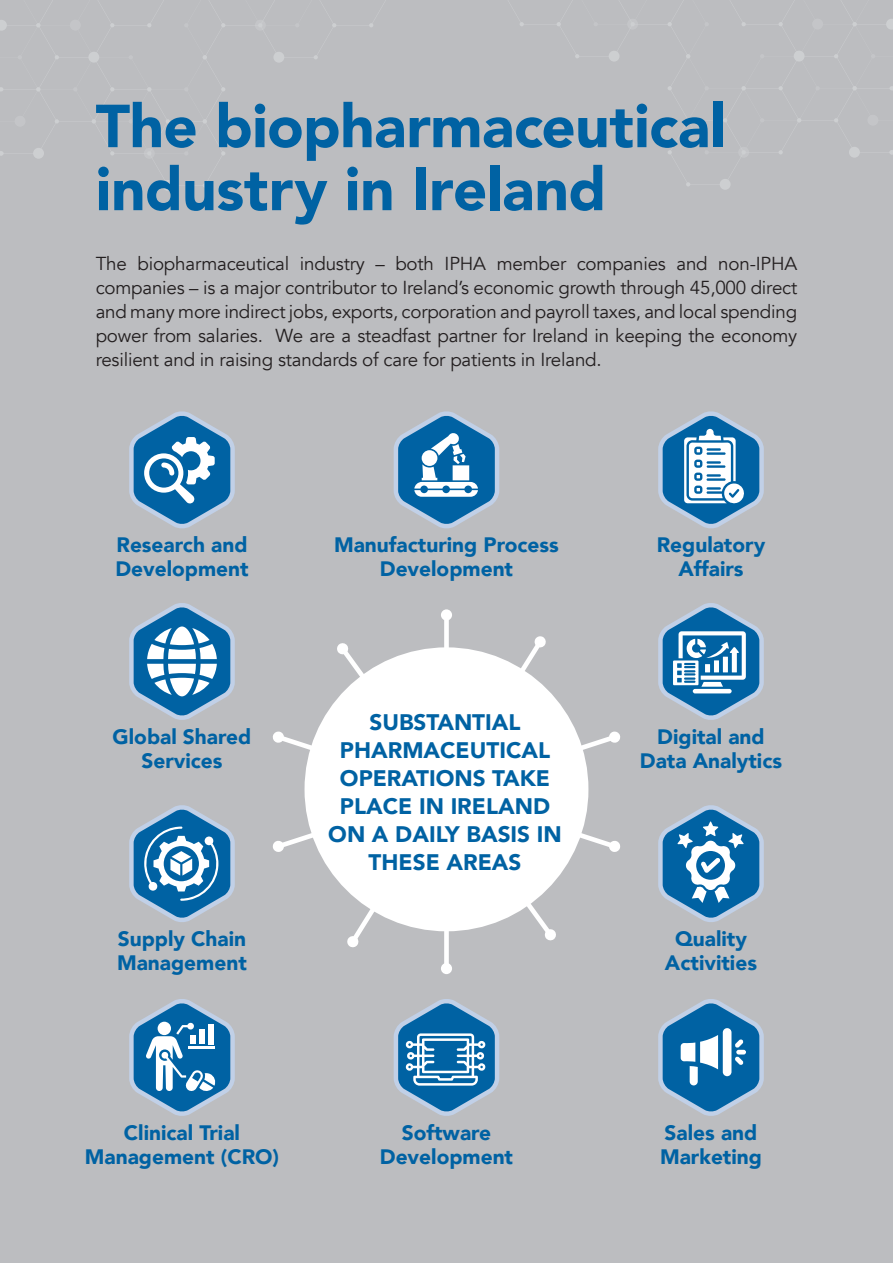
<style>
.page{position:relative;width:893px;height:1263px;background:#bcbdc0}
.page>*{position:absolute;margin:0;border:0;box-sizing:border-box;transform-origin:0 0}
.t1{font:900 60px/63px "Avenir";letter-spacing:-.005em;color:#0062a3}
.t2{font:900 22.5px/27.9px "Avenir";color:#0062a3;text-align:center}
.t3{font:900 20.85px/23.9px "Avenir";color:#0062a3;text-align:center}
.t4{font:18.75px/24px "Avenir";letter-spacing:-.01em;color:#231f20;text-align:justify}
</style>
<div class="page">
<svg style="left:520px;top:19px;width:373px;height:42px"></svg>
<svg style="left:668px;top:86px;width:225px;height:104px"></svg>
<svg style="left:0;top:20px;width:373px;height:43px"></svg>
<svg style="left:0;top:87px;width:225px;height:104px"></svg>
<div style="left:444px;top:615px;width:5px;height:353px;background:#fff"></div>
<div style="left:441px;top:609px;width:11px;height:11px;background:#fff;border-radius:50%"></div>
<div style="left:441px;top:963px;width:11px;height:11px;background:#fff;border-radius:50%"></div>
<svg style="left:336px;top:655px;width:221px;height:273px"></svg>
<svg style="left:337px;top:643px;width:9px;height:12px"></svg>
<svg style="left:547px;top:928px;width:9px;height:13px"></svg>
<svg style="left:272px;top:731px;width:348px;height:122px"></svg>
<svg style="left:346px;top:635px;width:201px;height:313px"></svg>
<svg style="left:534px;top:635px;width:12px;height:13px"></svg>
<svg style="left:346px;top:935px;width:13px;height:13px"></svg>
<svg style="left:393px;top:999px;width:107px;height:117px"></svg>
<svg style="left:393px;top:411px;width:107px;height:118px"></svg>
<svg style="left:129px;top:805px;width:106px;height:117px"></svg>
<svg style="left:129px;top:603px;width:106px;height:117px"></svg>
<svg style="left:129px;top:999px;width:106px;height:117px"></svg>
<svg style="left:129px;top:411px;width:106px;height:118px"></svg>
<svg style="left:658px;top:603px;width:106px;height:117px"></svg>
<svg style="left:658px;top:805px;width:106px;height:117px"></svg>
<svg style="left:658px;top:999px;width:106px;height:117px"></svg>
<svg style="left:658px;top:411px;width:106px;height:118px"></svg>
<h1 class="t1" style="left:96px;top:93px;width:632px">The biopharmaceutical industry in Ireland</h1>
<p class="t4" style="left:96px;top:252px;width:703px">The biopharmaceutical industry – both IPHA member companies and non-IPHA companies – is a major contributor to Ireland’s economic growth through 45,000 direct and many more indirect jobs, exports, corporation and payroll taxes, and local spending power from salaries. We are a steadfast partner for Ireland in keeping the economy resilient and in raising standards of care for patients in Ireland.</p>
<p class="t3" style="left:115px;top:533px;width:135px;text-align:left">Research and<br>Development</p>
<p class="t3" style="left:113px;top:724px;width:140px">Global Shared<br>Services</p>
<p class="t3" style="left:117px;top:926px;width:131px;text-align:left">Supply Chain<br>Management</p>
<p class="t3" style="left:334px;top:533px;width:226px">Manufacturing Process<br>Development</p>
<p class="t2" style="left:328px;top:708px;width:235px">SUBSTANTIAL<br>PHARMACEUTICAL<br>OPERATIONS TAKE<br>PLACE IN IRELAND<br>ON A DAILY BASIS IN<br>THESE AREAS</p>
<p class="t3" style="left:85px;top:1120px;width:196px">Clinical Trial<br>Management (CRO)</p>
<p class="t3" style="left:380px;top:1120px;width:135px">Software<br>Development</p>
<p class="t3" style="left:657px;top:533px;width:110px">Regulatory<br>Affairs</p>
<p class="t3" style="left:640px;top:724px;width:144px">Digital and<br>Data Analytics</p>
<p class="t3" style="left:665px;top:926px;width:94px">Quality<br>Activities</p>
<p class="t3" style="left:660px;top:1120px;width:104px;text-align:left">Sales and<br>Marketing</p>
</div>
